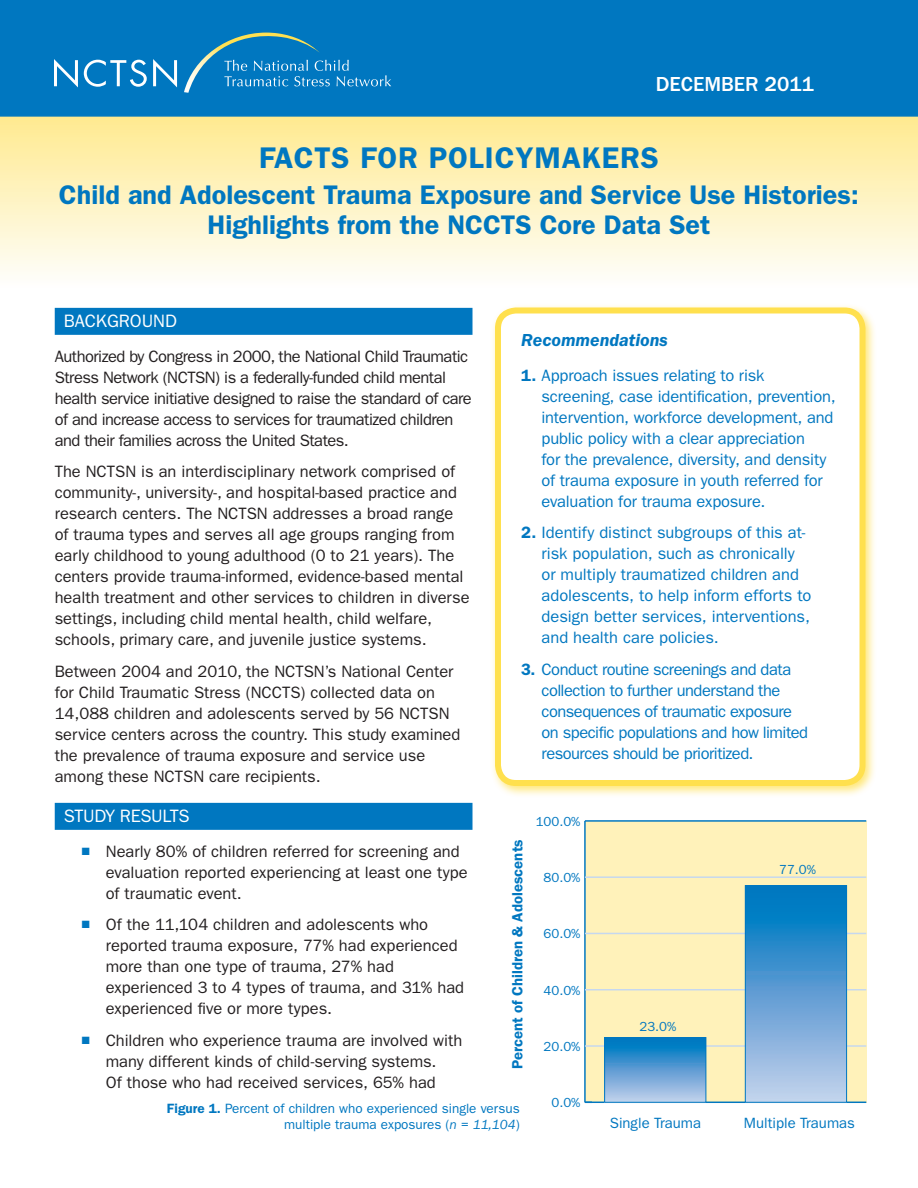
<style>
.page{position:relative;width:918px;height:1188px;background:#fff}
.page>*{position:absolute;margin:0;border:0;box-sizing:border-box;transform-origin:0 0}
.Heading_1{font:600 30px "ITC Franklin Gothic Std";letter-spacing:.03em;color:#0077c0}
.Heading_1-2{font:600 27px/30px "ITC Franklin Gothic Std";color:#0077c0;text-align:center}
.Heading_1_Subhead{font:500 21px "ITC Franklin Gothic Std";color:#fff}
.Sidebar_Head{font:italic 600 18px "ITC Franklin Gothic Std";letter-spacing:-.005em;color:#0077c0}
.Heading_2_Blue_Bar{font:18px "ITC Franklin Gothic Std";letter-spacing:-.02em;color:#fff}
.Heading_2_Blue_Bar-2{font:18px "ITC Franklin Gothic Std";color:#fff}
.Text_Franklin_Gothic{font:16.5px/21px "ITC Franklin Gothic Std";color:#231f20}
.Sidebar_story_text_n{font:16.5px/21px "ITC Franklin Gothic Std";letter-spacing:-.01em;color:#0077c0}
.NCTSN_Bulleted_Text{font:16.5px/21px "ITC Franklin Gothic Std";color:#231f20}
.Text_Franklin_Gothic-2{font:16.5px/21px "ITC Franklin Gothic Std";letter-spacing:-.03em;color:#231f20}
.Sidebar_story_text_n-2{font:16.5px/21px "ITC Franklin Gothic Std";letter-spacing:-.03em;color:#0077c0}
.t1{font:600 14.85px "ITC Franklin Gothic Std";color:#0077c0}
.t2{font:14.85px "ITC Franklin Gothic Std";color:#0077c0}
.Citation_small_text{font:13.5px/15.8px "ITC Franklin Gothic Std";color:#0077c0;text-align:right}
.t3{font:13.2px "ITC Franklin Gothic Std";color:#0077c0}
.s1{color:#0077c0}
.s2{font-weight:600}
.s3{font-style:italic}
</style>
<div class="page">
<div style="left:0;top:108px;width:918px;height:180px;background:linear-gradient(to bottom,#ffe989,#fefefc)"></div>
<div style="left:0;top:0;width:918px;height:117px;background:#0077c0"></div>
<svg style="left:54px;top:59px;width:24px;height:28px"></svg>
<svg style="left:84px;top:60px;width:63px;height:27px"></svg>
<svg style="left:153px;top:59px;width:24px;height:28px"></svg>
<svg style="left:184px;top:31px;width:207px;height:62px;background:#1682c0"></svg>
<div style="left:491px;top:303px;width:386px;height:495px;background:#ffe04e;opacity:.75"></div>
<div style="left:498px;top:310px;width:364px;height:473px;background:#fff;border-radius:18px"></div>
<div style="left:495px;top:308px;width:371px;height:478px;border:6px solid #ffe04e;border-radius:18px"></div>
<div style="left:55px;top:308px;width:417px;height:27px;background:#0077c0"></div>
<div style="left:55px;top:803px;width:417px;height:27px;background:#0077c0"></div>
<div style="left:585px;top:821px;width:281px;height:281px;background:#fff2ba"></div>
<hr style="left:585px;top:1102px;width:281px;height:1px;background:#0077c0">
<hr style="left:584px;top:821px;width:2px;height:281px;background:#0077c0">
<hr style="left:585px;top:1045px;width:281px;height:2px;background:#c6d8ef">
<hr style="left:585px;top:989px;width:281px;height:1px;background:#c6d8ef">
<hr style="left:585px;top:933px;width:281px;height:1px;background:#c6d8ef">
<hr style="left:585px;top:876px;width:281px;height:2px;background:#c6d8ef">
<hr style="left:585px;top:820px;width:281px;height:2px;background:#0077c0">
<div style="left:605px;top:1038px;width:101px;height:64px;background:linear-gradient(to bottom,#0070be,#c3ccea)"></div>
<div style="left:604px;top:1037px;width:102px;height:66px;border:1px solid #0077c0"></div>
<div style="left:745px;top:886px;width:102px;height:216px;background:linear-gradient(to bottom,#0070bd,#c8cfeb)"></div>
<div style="left:745px;top:885px;width:102px;height:218px;border:1px solid #0077c0"></div>
<p class="Heading_1_Subhead" style="left:656px;top:73px;width:160px">DECEMBER 2011</p>
<p class="Heading_1" style="left:259px;top:140px;width:401px">FACTS FOR POLICYMAKERS</p>
<p class="Heading_1-2" style="left:59px;top:180px;width:802px">Child and Adolescent Trauma Exposure and Service Use Histories:<br>Highlights from the NCCTS Core Data Set</p>
<p class="Heading_2_Blue_Bar-2" style="left:64px;top:311px;width:115px">BACKGROUND</p>
<p class="Text_Franklin_Gothic-2" style="left:55px;top:346px;width:419px">Authorized by Congress in 2000, the National Child Traumatic Stress Network (NCTSN) is a federally-funded child mental health service initiative designed to raise the standard of care of and increase access to services for traumatized children and their families across the United States.</p>
<p class="Text_Franklin_Gothic" style="left:55px;top:461px;width:416px">The NCTSN is an interdisciplinary network comprised of community-, university-, and hospital-based practice and research centers. The NCTSN addresses a broad range of trauma types and serves all age groups ranging from early childhood to young adulthood (0 to 21 years). The centers provide trauma-informed, evidence-based mental health treatment and other services to children in diverse settings, including child mental health, child welfare, schools, primary care, and juvenile justice systems.</p>
<p class="Text_Franklin_Gothic" style="left:55px;top:661px;width:407px">Between 2004 and 2010, the NCTSN’s National Center for Child Traumatic Stress (NCCTS) collected data on 14,088 children and adolescents served by 56 NCTSN service centers across the country. This study examined the prevalence of trauma exposure and service use among these NCTSN care recipients.</p>
<p class="Heading_2_Blue_Bar" style="left:64px;top:806px;width:127px">STUDY RESULTS</p>
<p class="NCTSN_Bulleted_Text" style="left:106px;top:841px;width:364px;text-indent:-24px"><span class="s1">■</span> Nearly 80% of children referred for screening and evaluation reported experiencing at least one type of traumatic event.</p>
<p class="NCTSN_Bulleted_Text" style="left:106px;top:914px;width:360px;text-indent:-24px"><span class="s1">■</span> Of the 11,104 children and adolescents who reported trauma exposure, 77% had experienced more than one type of trauma, 27% had experienced 3 to 4 types of trauma, and 31% had experienced five or more types.</p>
<p class="NCTSN_Bulleted_Text" style="left:82px;top:1030px;width:382px;text-align:center"><span class="s1">■</span> Children who experience trauma are involved with many different kinds of child-serving systems.<br>Of those who had received services, 65% had</p>
<p class="Sidebar_Head" style="left:521px;top:330px;width:148px">Recommendations</p>
<p class="Sidebar_story_text_n" style="left:542px;top:365px;width:296px;text-indent:-20px"><span class="s2">1.</span> Approach issues relating to risk screening, case identification, prevention, intervention, workforce development, and public policy with a clear appreciation<br>for the prevalence, diversity, and density of trauma exposure in youth referred for evaluation for trauma exposure.</p>
<p class="Sidebar_story_text_n" style="left:542px;top:522px;width:271px;text-indent:-20px"><span class="s2">2.</span> Identify distinct subgroups of this at&shy;risk population, such as chronically or multiply traumatized children and adolescents, to help inform efforts to design better services, interventions, and health care policies.</p>
<p class="Sidebar_story_text_n-2" style="left:542px;top:659px;width:268px;text-indent:-20px"><span class="s2">3.</span> Conduct routine screenings and data collection to further understand the consequences of traumatic exposure on specific populations and how limited resources should be prioritized.</p>
<p class="t3" style="left:536px;top:814px;width:46px">100.0%</p>
<p class="t1" style="left:509px;top:1069px;width:231px;rotate:-90deg">Percent of Children &amp; Adolescents</p>
<p class="Citation_small_text" style="left:167px;top:1101px;width:354px"><span class="s2">Figure 1.</span> Percent of children who experienced single versus multiple trauma exposures (<span class="s3">n = 11,104</span>)</p>
<p class="t3" style="left:779px;top:862px;width:38px">77.0%</p>
<p class="t3" style="left:544px;top:870px;width:38px">80.0%</p>
<p class="t3" style="left:544px;top:926px;width:38px">60.0%</p>
<p class="t3" style="left:544px;top:983px;width:38px">40.0%</p>
<p class="t3" style="left:639px;top:1019px;width:38px">23.0%</p>
<p class="t3" style="left:544px;top:1039px;width:38px">20.0%</p>
<p class="t3" style="left:552px;top:1095px;width:31px">0.0%</p>
<p class="t2" style="left:610px;top:1114px;width:93px">Single Trauma</p>
<p class="t2" style="left:744px;top:1114px;width:113px">Multiple Traumas</p>
</div>
